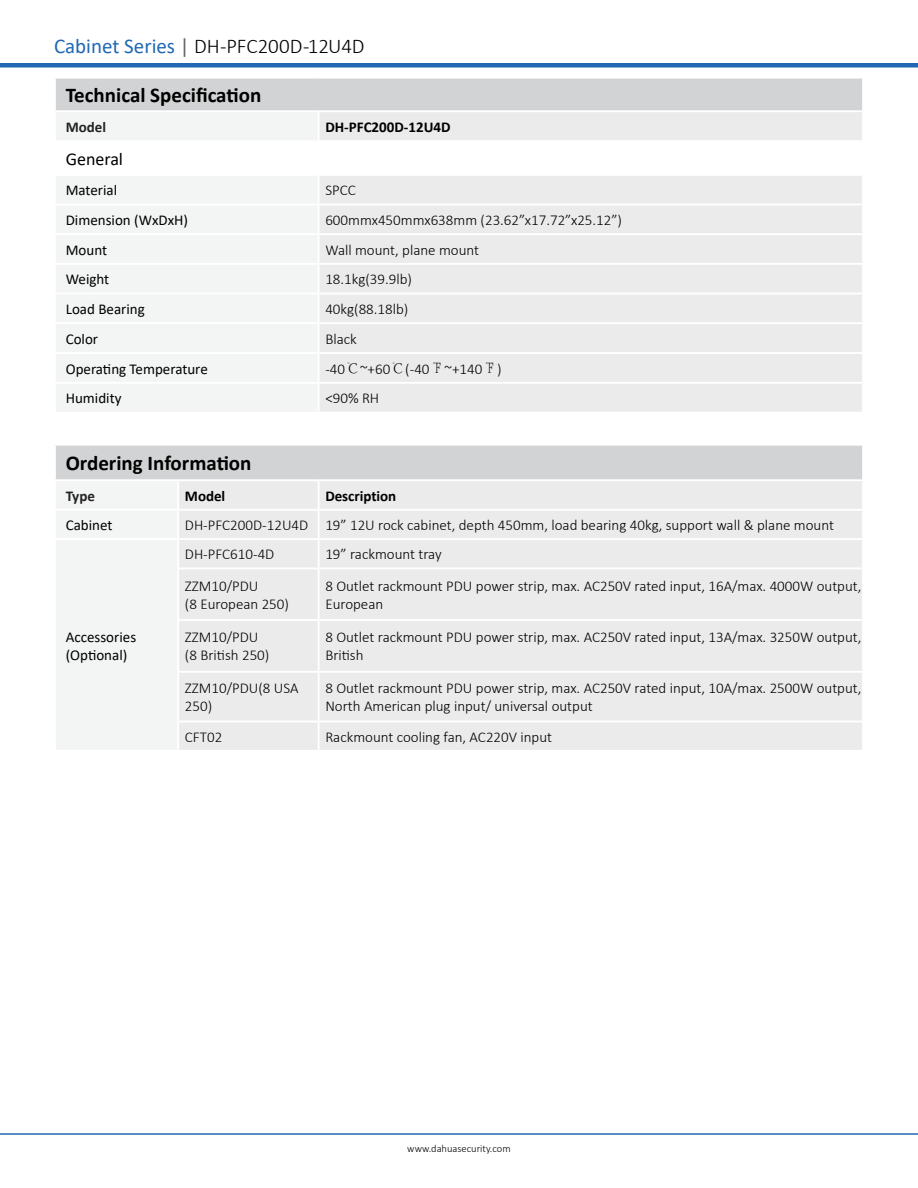
<style>
.page{position:relative;width:918px;height:1188px;background:#fff}
.page>*{position:absolute;margin:0;border:0;box-sizing:border-box;transform-origin:0 0}
.t1{font:700 21px "Calibri";color:#000}
.t2{font:300 21px "Calibri";letter-spacing:-.01em;color:#000}
.t3{font:18px "Calibri";color:#000}
.t4{font:300 15px/18px "Calibri";color:#000}
.t5{font:15px/18px "Calibri";color:#000}
.t6{font:700 15px "Calibri";color:#000}
.t7{font:700 15px "Calibri";letter-spacing:-.005em;color:#242324}
.t8{font:300 10.5px "Calibri";color:#000}
.s1{font-weight:400;color:#2068b3}
.s2{font-weight:400;color:#626466}
.s3{font-family:"Adobe Song Std"}
</style>
<div class="page">
<div style="left:0;top:63px;width:918px;height:5px;background:#2068b3"></div>
<hr style="left:0;top:1133px;width:918px;height:2px;background:#2068b3">
<div style="left:55px;top:78px;width:808px;height:33px;background:#d1d3d4"></div>
<svg style="left:320px;top:112px;width:542px;height:121px;fill:#ebebec"></svg>
<svg style="left:56px;top:113px;width:261px;height:179px"></svg>
<div style="left:320px;top:235px;width:542px;height:87px;background:#ebebec"></div>
<div style="left:55px;top:293px;width:264px;height:30px;background:#f3f4f4"></div>
<div style="left:56px;top:324px;width:261px;height:87px;background:#f3f4f4"></div>
<div style="left:320px;top:324px;width:542px;height:88px;background:#ebebec"></div>
<hr style="left:54px;top:77px;width:265px;height:2px;background:#fff">
<hr style="left:319px;top:77px;width:545px;height:2px;background:#fff">
<hr style="left:54px;top:140px;width:265px;height:2px;background:#fff">
<hr style="left:319px;top:140px;width:545px;height:2px;background:#fff">
<hr style="left:54px;top:79px;width:2px;height:31px;background:#fff">
<hr style="left:862px;top:79px;width:2px;height:31px;background:#fff">
<hr style="left:54px;top:110px;width:265px;height:2px;background:#fff">
<hr style="left:319px;top:110px;width:545px;height:2px;background:#fff">
<hr style="left:54px;top:263px;width:265px;height:2px;background:#fff">
<hr style="left:319px;top:263px;width:545px;height:2px;background:#fff">
<hr style="left:54px;top:293px;width:265px;height:1px;background:#fff">
<hr style="left:319px;top:293px;width:545px;height:1px;background:#fff">
<hr style="left:54px;top:322px;width:265px;height:2px;background:#fff">
<hr style="left:54px;top:352px;width:265px;height:2px;background:#fff">
<hr style="left:319px;top:352px;width:545px;height:2px;background:#fff">
<hr style="left:54px;top:382px;width:265px;height:2px;background:#fff">
<hr style="left:319px;top:382px;width:545px;height:2px;background:#fff">
<hr style="left:54px;top:174px;width:265px;height:2px;background:#fff">
<hr style="left:319px;top:174px;width:545px;height:2px;background:#fff">
<hr style="left:54px;top:204px;width:265px;height:1px;background:#fff">
<hr style="left:319px;top:204px;width:545px;height:1px;background:#fff">
<hr style="left:54px;top:233px;width:265px;height:2px;background:#fff">
<hr style="left:54px;top:294px;width:2px;height:28px;background:#fff">
<hr style="left:318px;top:294px;width:2px;height:28px;background:#fff">
<div style="left:55px;top:445px;width:808px;height:35px;background:#d1d3d4"></div>
<svg style="left:56px;top:481px;width:262px;height:269px"></svg>
<div style="left:320px;top:481px;width:542px;height:240px;background:#ebebec"></div>
<div style="left:178px;top:510px;width:141px;height:29px;background:#ebebec"></div>
<div style="left:319px;top:510px;width:544px;height:29px;background:#ebebec"></div>
<div style="left:178px;top:721px;width:141px;height:30px;background:#ebebec"></div>
<div style="left:319px;top:721px;width:544px;height:30px;background:#ebebec"></div>
<hr style="left:54px;top:446px;width:2px;height:33px;background:#fff">
<hr style="left:862px;top:446px;width:2px;height:33px;background:#fff">
<hr style="left:54px;top:444px;width:124px;height:2px;background:#fff">
<hr style="left:178px;top:444px;width:141px;height:2px;background:#fff">
<hr style="left:319px;top:444px;width:545px;height:2px;background:#fff">
<hr style="left:54px;top:509px;width:124px;height:2px;background:#fff">
<hr style="left:54px;top:538px;width:124px;height:2px;background:#fff">
<hr style="left:54px;top:479px;width:124px;height:2px;background:#fff">
<hr style="left:178px;top:479px;width:141px;height:2px;background:#fff">
<hr style="left:177px;top:481px;width:2px;height:28px;background:#fff">
<hr style="left:319px;top:479px;width:545px;height:2px;background:#fff">
<hr style="left:178px;top:509px;width:141px;height:2px;background:#fff">
<hr style="left:177px;top:511px;width:2px;height:27px;background:#fff">
<hr style="left:319px;top:509px;width:545px;height:2px;background:#fff">
<hr style="left:318px;top:511px;width:2px;height:27px;background:#fff">
<hr style="left:862px;top:511px;width:2px;height:27px;background:#fff">
<hr style="left:178px;top:538px;width:141px;height:2px;background:#fff">
<hr style="left:177px;top:540px;width:2px;height:27px;background:#fff">
<hr style="left:319px;top:538px;width:545px;height:2px;background:#fff">
<hr style="left:177px;top:567px;width:142px;height:2px;background:#fff">
<hr style="left:177px;top:569px;width:2px;height:50px;background:#fff">
<hr style="left:319px;top:567px;width:545px;height:2px;background:#fff">
<hr style="left:177px;top:619px;width:142px;height:2px;background:#fff">
<hr style="left:177px;top:621px;width:2px;height:50px;background:#fff">
<hr style="left:319px;top:619px;width:545px;height:2px;background:#fff">
<hr style="left:177px;top:671px;width:142px;height:2px;background:#fff">
<hr style="left:177px;top:673px;width:2px;height:48px;background:#fff">
<hr style="left:319px;top:671px;width:545px;height:2px;background:#fff">
<hr style="left:177px;top:721px;width:142px;height:1px;background:#fff">
<hr style="left:177px;top:722px;width:2px;height:28px;background:#fff">
<hr style="left:319px;top:721px;width:545px;height:1px;background:#fff">
<hr style="left:318px;top:722px;width:2px;height:28px;background:#fff">
<hr style="left:862px;top:722px;width:2px;height:28px;background:#fff">
<hr style="left:178px;top:750px;width:141px;height:2px;background:#fff">
<hr style="left:319px;top:750px;width:545px;height:2px;background:#fff">
<h1 class="t2" style="left:54px;top:33px;width:312px"><span class="s1">Cabinet Series</span> <span class="s2">|</span> DH-PFC200D-12U4D</h1>
<h1 class="t1" style="left:66px;top:80px;width:197px">Technical Specification</h1>
<p class="t7" style="left:66px;top:116px;width:42px">Model</p>
<p class="t6" style="left:325px;top:116px;width:127px">DH-PFC200D-12U4D</p>
<p class="t3" style="left:66px;top:146px;width:59px">General</p>
<p class="t5" style="left:66px;top:181px;width:53px">Material</p>
<p class="t4" style="left:325px;top:181px;width:32px">SPCC</p>
<p class="t5" style="left:66px;top:211px;width:124px">Dimension (WxDxH)</p>
<p class="t4" style="left:325px;top:211px;width:298px">600mmx450mmx638mm (23.62”x17.72”x25.12”)</p>
<p class="t5" style="left:66px;top:240px;width:43px">Mount</p>
<p class="t4" style="left:325px;top:241px;width:155px">Wall mount, plane mount</p>
<p class="t5" style="left:66px;top:270px;width:45px">Weight</p>
<p class="t4" style="left:325px;top:270px;width:88px">18.1kg(39.9lb)</p>
<p class="t5" style="left:66px;top:300px;width:81px">Load Bearing</p>
<p class="t4" style="left:325px;top:300px;width:85px">40kg(88.18lb)</p>
<p class="t5" style="left:66px;top:329px;width:34px">Color</p>
<p class="t4" style="left:325px;top:330px;width:33px">Black</p>
<p class="t5" style="left:66px;top:359px;width:144px">Operating Temperature</p>
<p class="t4" style="left:325px;top:359px;width:178px">-40<span class="s3">℃</span>~+60<span class="s3">℃</span>(-40<span class="s3">℉</span>~+140<span class="s3">℉</span>)</p>
<p class="t5" style="left:66px;top:389px;width:57px">Humidity</p>
<p class="t4" style="left:325px;top:389px;width:55px">&lt;90% RH</p>
<h1 class="t1" style="left:66px;top:449px;width:187px">Ordering Information</h1>
<p class="t7" style="left:66px;top:485px;width:31px">Type</p>
<p class="t6" style="left:185px;top:485px;width:42px">Model</p>
<p class="t6" style="left:325px;top:485px;width:72px">Description</p>
<p class="t5" style="left:66px;top:516px;width:48px">Cabinet</p>
<p class="t4" style="left:185px;top:516px;width:651px">DH-PFC200D-12U4D 19” 12U rock cabinet, depth 450mm, load bearing 40kg, support wall &amp; plane mount</p>
<p class="t5" style="left:66px;top:627px;width:72px">Accessories (Optional)</p>
<p class="t4" style="left:185px;top:545px;width:91px">DH-PFC610-4D</p>
<p class="t4" style="left:325px;top:545px;width:118px">19” rackmount tray</p>
<p class="t4" style="left:185px;top:577px;width:106px">ZZM10/PDU<br>(8 European 250)</p>
<p class="t4" style="left:325px;top:577px;width:538px">8 Outlet rackmount PDU power strip, max. AC250V rated input, 16A/max. 4000W output,<br>European</p>
<p class="t4" style="left:185px;top:628px;width:86px">ZZM10/PDU (8 British 250)</p>
<p class="t4" style="left:325px;top:628px;width:538px">8 Outlet rackmount PDU power strip, max. AC250V rated input, 13A/max. 3250W output,<br>British</p>
<p class="t4" style="left:185px;top:679px;width:115px">ZZM10/PDU(8 USA<br>250)</p>
<p class="t4" style="left:325px;top:679px;width:538px">8 Outlet rackmount PDU power strip, max. AC250V rated input, 10A/max. 2500W output,<br>North American plug input/ universal output</p>
<p class="t4" style="left:185px;top:728px;width:39px">CFT02</p>
<p class="t4" style="left:325px;top:728px;width:228px">Rackmount cooling fan, AC220V input</p>
<p class="t8" style="left:407px;top:1142px;width:105px">www.dahuasecurity.com</p>
</div>
